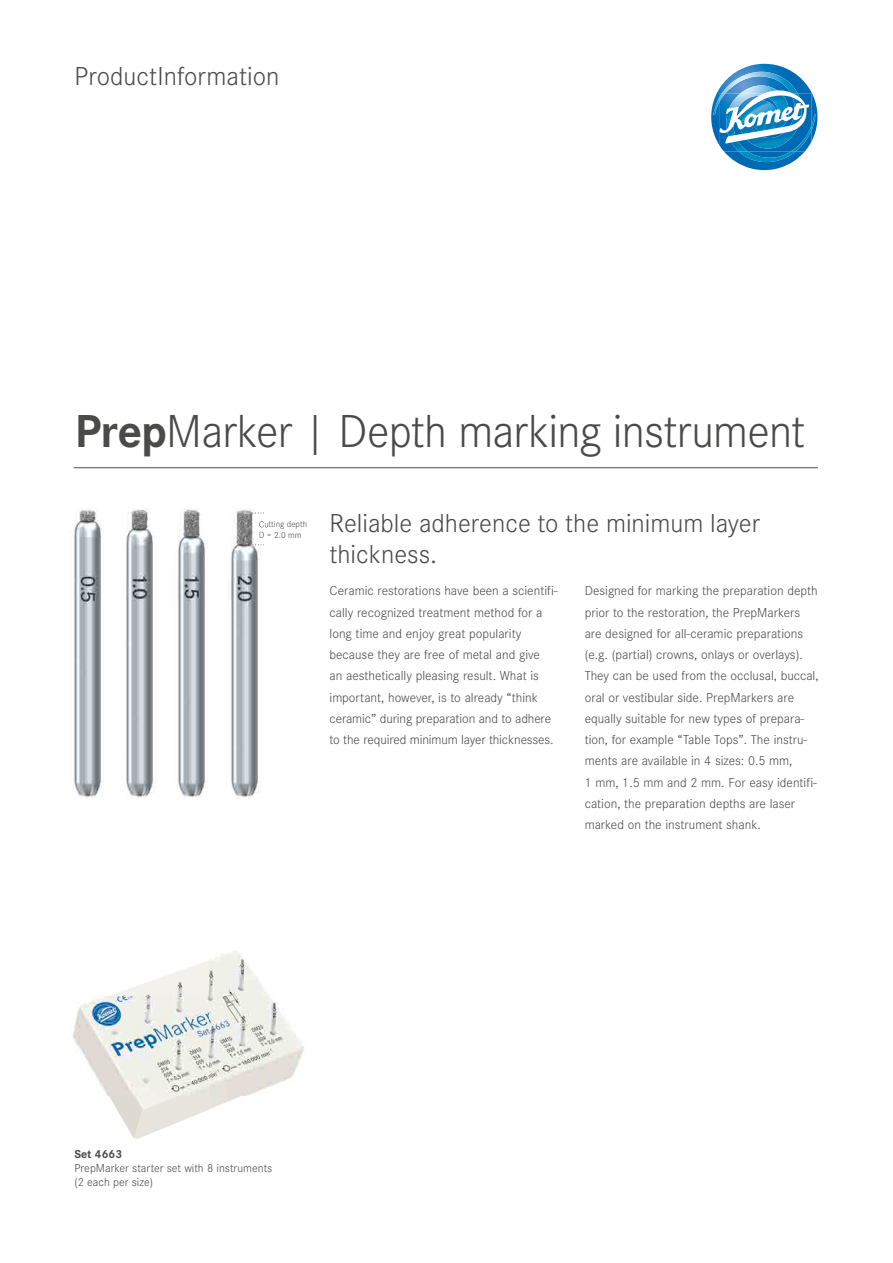
<style>
.page{position:relative;width:893px;height:1263px;background:#fff}
.page>*{position:absolute;margin:0;border:0;box-sizing:border-box;transform-origin:0 0}
.t1{font:300 48px "Corporate SOT";letter-spacing:-.015em;color:#4a4a49}
.t2{font:300 27px/32px "Corporate SOT";color:#4a4a49}
.t3{font:300 13.5px/21.3px "Corporate SOT";color:#4a4a49}
.t4{font:300 12px/14.4px "Corporate SOT";color:#4a4a49}
.t5{font:700 12px "Corporate SOT";color:#4a4a49}
.t6{font:300 9px/10.5px "Corporate SOT";color:#4a4a49}
.s1{font-weight:700}
</style>
<div class="page">
<hr style="left:74px;top:467px;width:744px;height:1px;background:#4a4a49">
<svg style="left:711px;top:72px;width:106px;height:90px"></svg>
<img style="left:73px;top:508px;width:31px;height:290px">
<img style="left:126px;top:508px;width:30px;height:290px">
<img style="left:178px;top:508px;width:30px;height:290px">
<img style="left:230px;top:509px;width:34px;height:289px">
<svg style="left:259px;top:521px;width:9px;height:17px"></svg>
<svg style="left:244px;top:513px;width:20px;height:1px"></svg>
<svg style="left:244px;top:544px;width:20px;height:1px"></svg>
<img style="left:73px;top:951px;width:231px;height:188px">
<h2 class="t2" style="left:74px;top:59px;width:207px">ProductInformation</h2>
<h1 class="t1" style="left:75px;top:397px;width:732px"><span class="s1">Prep</span>Marker | Depth marking instrument</h1>
<p class="t6" style="left:259px;top:518px;width:50px">Cutting depth<br>D = 2.0 mm</p>
<h2 class="t2" style="left:330px;top:505px;width:432px">Reliable adherence to the minimum layer thickness.</h2>
<p class="t3" style="left:330px;top:579px;width:230px">Ceramic restorations have been a scientifi&shy;cally recognized treatment method for a long time and enjoy great popularity because they are free of metal and give<br>an aesthetically pleasing result. What is important, however, is to already “think ceramic” during preparation and to adhere to the required minimum layer thicknesses.</p>
<p class="t3" style="left:585px;top:579px;width:235px">Designed for marking the preparation depth prior to the restoration, the PrepMarkers are designed for all-ceramic preparations (e.g. (partial) crowns, onlays or overlays).<br>They can be used from the occlusal, buccal, oral or vestibular side. PrepMarkers are equally suitable for new types of prepara&shy;tion, for example “Table Tops”. The instru&shy;ments are available in 4 sizes: 0.5 mm,<br>1 mm, 1.5 mm and 2 mm. For easy identifi&shy;cation, the preparation depths are laser marked on the instrument shank.</p>
<p class="t5" style="left:74px;top:1144px;width:49px">Set 4663</p>
<p class="t4" style="left:74px;top:1160px;width:199px">PrepMarker starter set with 8 instruments (2 each per size)</p>
</div>
